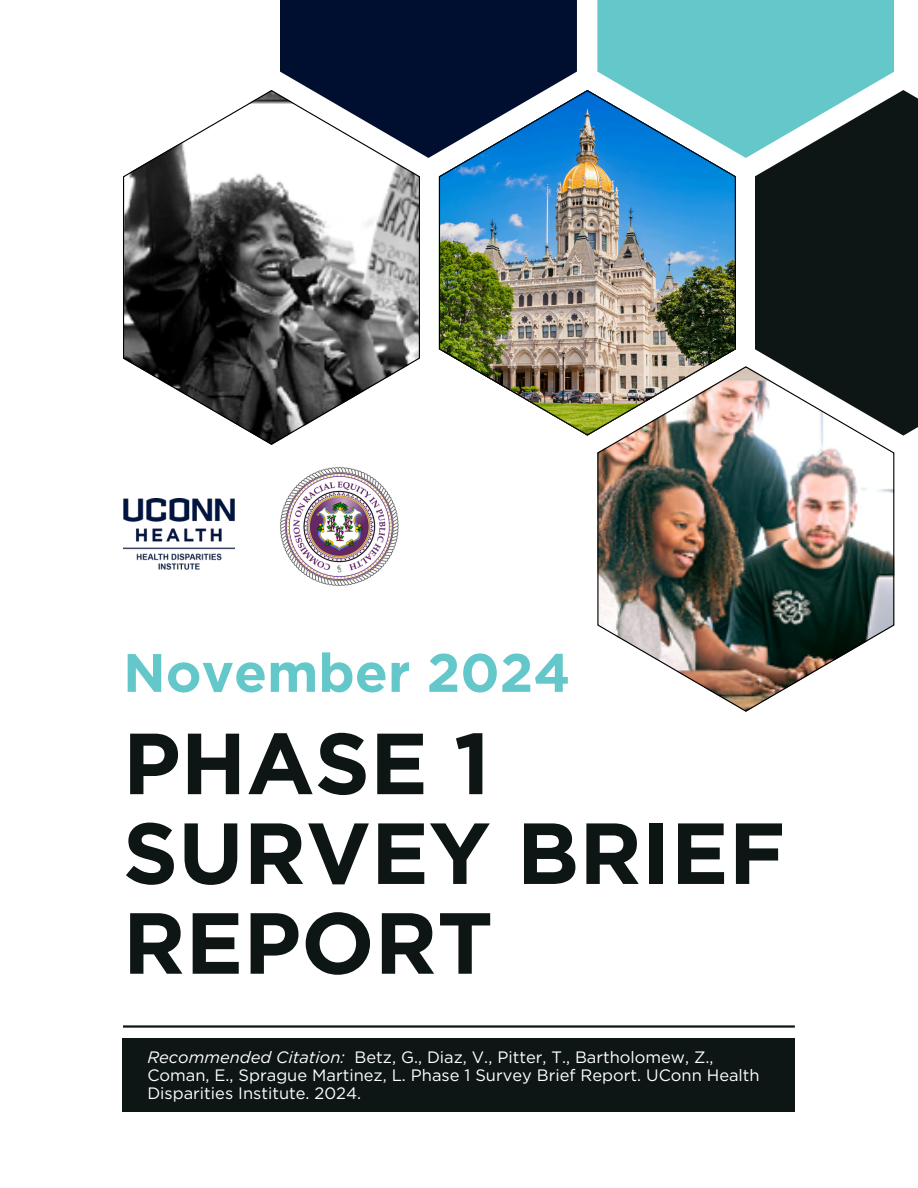
<style>
.page{position:relative;width:918px;height:1188px;background:#fff}
.page>*{position:absolute;margin:0;border:0;box-sizing:border-box;transform-origin:0 0}
.t1{font:700 86.4px/89.8px "Gotham";color:#0d1614}
.t2{font:700 54px "Gotham";color:#64c7c9}
.t3{font:16.5px/18px "Gotham";color:#fff}
.s1{font-style:italic}
</style>
<div class="page">
<svg style="left:123px;top:90px;width:297px;height:354px"></svg>
<img style="left:597px;top:366px;width:297px;height:346px">
<div style="left:755px;top:90px;width:163px;height:346px;background:#0d1614"></div>
<svg style="left:280px;top:0;width:297px;height:158px;fill:#000e2f"></svg>
<svg style="left:597px;top:0;width:297px;height:158px;background:#6bbcbd"></svg>
<hr style="left:123px;top:1025px;width:672px;height:3px;background:#0d1614">
<img style="left:439px;top:90px;width:297px;height:345px">
<img style="left:123px;top:499px;width:111px;height:71px">
<div style="left:123px;top:1038px;width:672px;height:74px;background:#0d1614"></div>
<img style="left:279px;top:467px;width:120px;height:119px">
<p class="t2" style="left:123px;top:640px;width:449px">November 2024</p>
<p class="t1" style="left:123px;top:718px;width:664px">PHASE 1<br>SURVEY BRIEF<br>REPORT</p>
<h2 class="t3" style="left:147px;top:1048px;width:614px"><span class="s1">Recommended Citation:</span> Betz, G., Diaz, V., Pitter, T., Bartholomew, Z.,<br>Coman, E., Sprague Martinez, L. Phase 1 Survey Brief Report. UConn Health<br>Disparities Institute. 2024.</h2>
</div>
